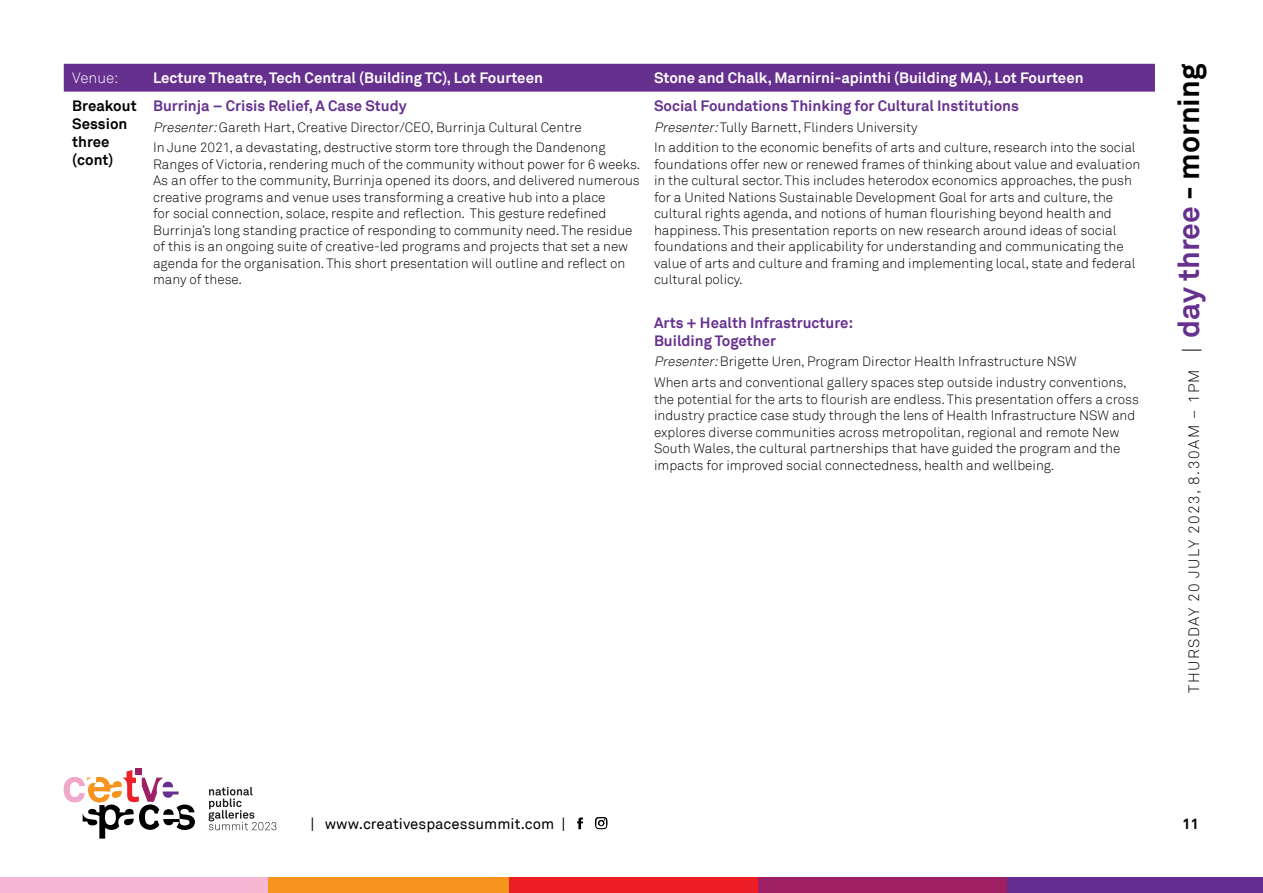
<style>
.page{position:relative;width:1263px;height:893px;background:#fff}
.page>*{position:absolute;margin:0;border:0;box-sizing:border-box;transform-origin:0 0}
.t1{font:700 15px/18px "Akkurat";color:#66308f}
.t2{font:700 15px "Akkurat";color:#fff}
.t3{font:300 15px "Akkurat";letter-spacing:.1em;color:#000}
.t4{font:15px "Akkurat";color:#000}
.t5{font:700 15px/18px "Akkurat";color:#000}
.t6{font:300 15px "Akkurat";color:#fff}
.t7{font:300 13.5px/16.5px "Akkurat";color:#000}
.s1{font-style:italic}
.s2{font-size:22.5px}
.s3{font-weight:700;font-size:30px;color:#66308f}
.s4{font-weight:700;font-size:30px}
</style>
<div class="page">
<div style="left:137px;top:877px;width:504px;height:16px;background:#f7941e"></div>
<div style="left:0;top:877px;width:268px;height:16px;background:#f7b7d3"></div>
<div style="left:509px;top:877px;width:256px;height:16px;background:#ed1d24"></div>
<div style="left:758px;top:877px;width:256px;height:16px;background:#9e1f63"></div>
<div style="left:1007px;top:877px;width:256px;height:16px;background:#662d91"></div>
<svg style="left:577px;top:817px;width:6px;height:12px"></svg>
<svg style="left:595px;top:817px;width:12px;height:12px"></svg>
<svg style="left:64px;top:768px;width:131px;height:71px"></svg>
<svg style="left:209px;top:787px;width:67px;height:43px"></svg>
<div style="left:64px;top:64px;width:1091px;height:28px;background:#66308f"></div>
<p class="t6" style="left:72px;top:69px;width:48px">Venue:</p>
<p class="t2" style="left:153px;top:68px;width:391px">Lecture Theatre, Tech Central (Building TC), Lot Fourteen</p>
<p class="t2" style="left:654px;top:68px;width:431px">Stone and Chalk, Marnirni-apinthi (Building MA), Lot Fourteen</p>
<p class="t5" style="left:72px;top:97px;width:66px">Breakout<br>Session three (cont)</p>
<p class="t1" style="left:153px;top:97px;width:255px">Burrinja – Crisis Relief, A Case Study</p>
<p class="t1" style="left:654px;top:97px;width:366px">Social Foundations Thinking for Cultural Institutions</p>
<p class="t7" style="left:654px;top:117px;width:483px;line-height:20.7px"><span class="s1">Presenter:</span>Tully Barnett, Flinders University<br>In addition to the economic benefits of arts and culture, research into the social</p>
<p class="t7" style="left:654px;top:156px;width:488px">foundations offer new or renewed frames of thinking about value and evaluation in the cultural sector. This includes heterodox economics approaches, the push for a United Nations Sustainable Development Goal for arts and culture, the cultural rights agenda, and notions of human flourishing beyond health and happiness. This presentation reports on new research around ideas of social foundations and their applicability for understanding and communicating the value of arts and culture and framing and implementing local, state and federal cultural policy.</p>
<p class="t1" style="left:654px;top:313px;width:201px">Arts + Health Infrastructure:<br>Building Together</p>
<p class="t7" style="left:654px;top:351px;width:474px;line-height:20.7px"><span class="s1">Presenter:</span>Brigette Uren, Program Director Health Infrastructure NSW<br>When arts and conventional gallery spaces step outside industry conventions,</p>
<p class="t7" style="left:654px;top:391px;width:486px">the potential for the arts to flourish are endless. This presentation offers a cross industry practice case study through the lens of Health Infrastructure NSW and explores diverse communities across metropolitan, regional and remote New South Wales, the cultural partnerships that have guided the program and the impacts for improved social connectedness, health and wellbeing.</p>
<p class="t7" style="left:153px;top:117px;width:454px;line-height:20.7px"><span class="s1">Presenter:</span>Gareth Hart, Creative Director/CEO, Burrinja Cultural Centre<br>In June 2021, a devastating, destructive storm tore through the Dandenong</p>
<p class="t7" style="left:153px;top:156px;width:489px">Ranges of Victoria, rendering much of the community without power for 6 weeks.<br>As an offer to the community, Burrinja opened its doors, and delivered numerous creative programs and venue uses transforming a creative hub into a place<br>for social connection, solace, respite and reflection. This gesture redefined Burrinja’s long standing practice of responding to community need. The residue of this is an ongoing suite of creative-led programs and projects that set a new agenda for the organisation. This short presentation will outline and reflect on many of these.</p>
<p class="t3" style="left:1185px;top:693px;width:631px;rotate:-90deg">THURSDAY 20 JULY 2023, 8.30AM – 1PM <span class="s2">|</span> <span class="s3">day three</span><span class="s4">- morning</span></p>
<p class="t4" style="left:310px;top:815px;width:256px">| www.creativespacessummit.com |</p>
<p class="t5" style="left:1182px;top:815px;width:19px">11</p>
</div>
